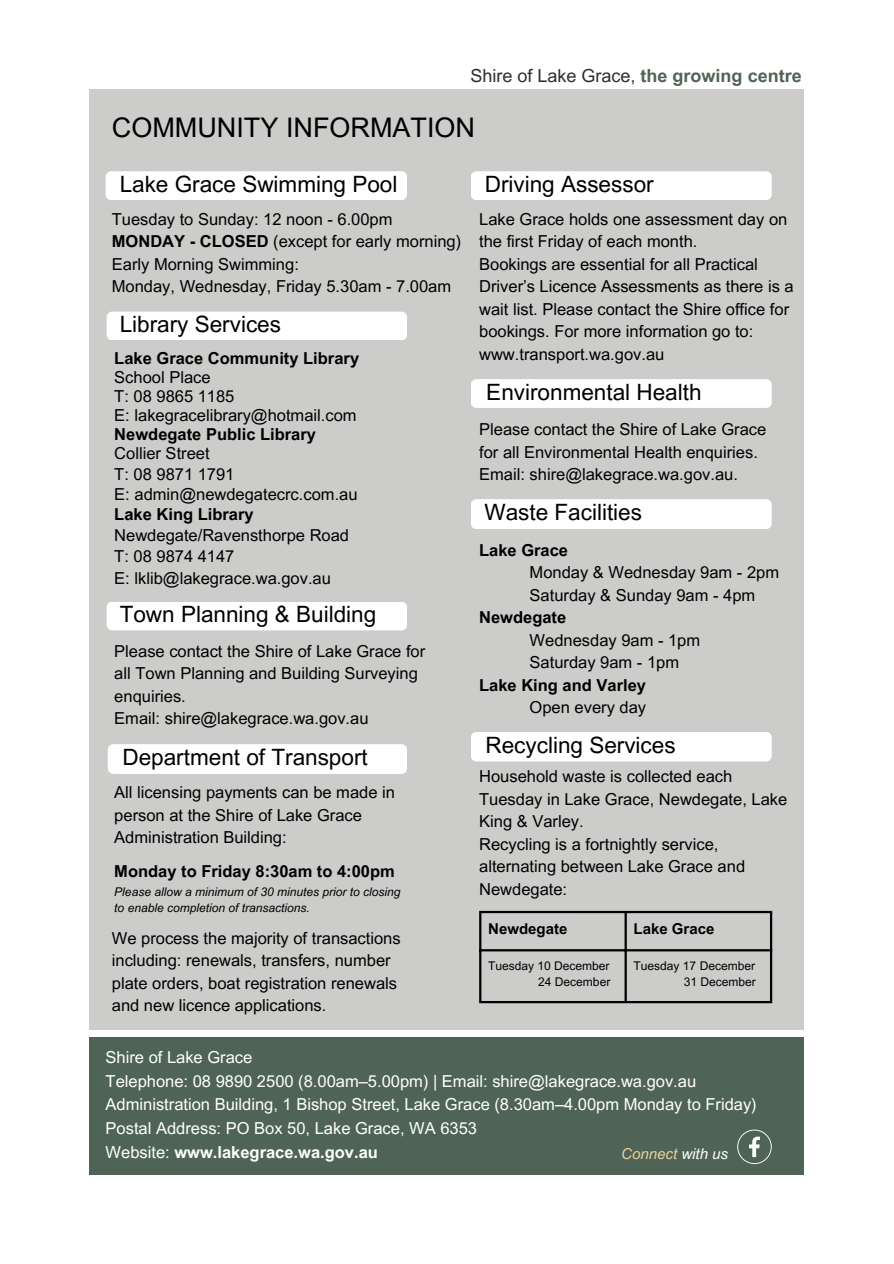
<style>
.page{position:relative;width:894px;height:1264px;background:#fff}
.page>*{position:absolute;margin:0;border:0;box-sizing:border-box;transform-origin:0 0}
.t1{font:27px "Arial MT Pro";color:#000}
.t2{font:22.5px "Arial MT Pro";color:#000}
.t3{font:18px "Arial MT Pro";color:#2e2e2a}
.t4{font:16.5px/22.5px "Arial MT Pro";color:#000}
.t5{font:16.5px/23.7px "Arial MT Pro";color:#fff}
.t6{font:700 16.5px "Arial MT Pro";color:#000}
.t7{font:700 15px "Arial MT Pro";color:#000}
.t8{font:italic 15px "Arial MT Pro";color:#ead19f}
.t9{font:italic 12px "Arial MT Pro";color:#000}
.t10{font:12px "Arial MT Pro";color:#000}
.s1{font-weight:700;color:#4f6456}
.s2{font-weight:700}
.s3{color:#fff}
</style>
<div class="page">
<div style="left:89px;top:1036px;width:715px;height:138px;background:#4f6456"></div>
<svg style="left:737px;top:1129px;width:34px;height:35px"></svg>
<div style="left:89px;top:89px;width:715px;height:941px;background:#cccccb"></div>
<div style="left:471px;top:171px;width:300px;height:29px;background:#fff"></div>
<div style="left:107px;top:311px;width:300px;height:29px;background:#fff"></div>
<div style="left:106px;top:171px;width:301px;height:29px;background:#fff"></div>
<div style="left:108px;top:744px;width:299px;height:30px;background:#fff"></div>
<div style="left:107px;top:602px;width:300px;height:28px;background:#fff"></div>
<div style="left:471px;top:379px;width:300px;height:29px;background:#fff"></div>
<div style="left:471px;top:499px;width:300px;height:30px;background:#fff"></div>
<div style="left:471px;top:732px;width:300px;height:29px;background:#fff"></div>
<hr style="left:479px;top:913px;width:2px;height:87px;background:#000">
<hr style="left:624px;top:913px;width:2px;height:87px;background:#000">
<hr style="left:769px;top:913px;width:3px;height:87px;background:#000">
<hr style="left:479px;top:910px;width:293px;height:3px;background:#000">
<hr style="left:479px;top:949px;width:293px;height:2px;background:#000">
<hr style="left:479px;top:1000px;width:293px;height:3px;background:#000">
<h2 class="t3" style="left:470px;top:69px;width:333px">Shire of Lake Grace, <span class="s1">the growing centre</span></h2>
<h4 class="t1" style="left:112px;top:117px;width:364px">COMMUNITY INFORMATION</h4>
<h3 class="t2" style="left:120px;top:176px;width:279px">Lake Grace Swimming Pool</h3>
<h2 class="t2" style="left:484px;top:176px;width:170px">Driving Assessor</h2>
<h4 class="t4" style="left:112px;top:210px;width:351px">Tuesday to Sunday: 12 noon - 6.00pm <span class="s2">MONDAY - CLOSED</span> (except for early morning)<br>Early Morning Swimming:<br>Monday, Wednesday, Friday 5.30am - 7.00am</h4>
<h4 class="t2" style="left:120px;top:316px;width:163px">Library Services</h4>
<h2 class="t4" style="left:114px;top:350px;width:246px;line-height:20.1px"><span class="s2">Lake Grace Community Library<br></span>School Place<br>T: 08 9865 1185<br>E: lakegracelibrary@hotmail.com<br><span class="s2">Newdegate Public Library<br></span>Collier Street<br>T: 08 9871 1791<br>E: admin@newdegatecrc.com.au<br><span class="s2">Lake King Library<br></span>Newdegate/Ravensthorpe Road<br>T: 08 9874 4147<br>E: lklib@lakegrace.wa.gov.au</h2>
<h4 class="t2" style="left:120px;top:606px;width:258px">Town Planning &amp; Building</h4>
<h4 class="t4" style="left:114px;top:641px;width:312px">Please contact the Shire of Lake Grace for all Town Planning and Building Surveying enquiries.<br>Email: shire@lakegrace.wa.gov.au</h4>
<h2 class="t4" style="left:479px;top:210px;width:316px">Lake Grace holds one assessment day on the first Friday of each month.<br>Bookings are essential for all Practical Driver’s Licence Assessments as there is a wait list. Please contact the Shire office for bookings. For more information go to: www.transport.wa.gov.au</h2>
<p class="t2" style="left:486px;top:383px;width:217px">Environmental Health</p>
<p class="t4" style="left:479px;top:420px;width:288px">Please contact the Shire of Lake Grace for all Environmental Health enquiries.<br>Email: shire@lakegrace.wa.gov.au.</p>
<p class="t2" style="left:484px;top:503px;width:159px">Waste Facilities</p>
<p class="t6" style="left:479px;top:543px;width:90px">Lake Grace</p>
<p class="t4" style="left:529px;top:563px;width:251px">Monday &amp; Wednesday 9am - 2pm</p>
<p class="t4" style="left:529px;top:585px;width:227px">Saturday &amp; Sunday 9am - 4pm</p>
<p class="t6" style="left:479px;top:611px;width:89px">Newdegate</p>
<p class="t4" style="left:529px;top:630px;width:172px">Wednesday 9am - 1pm</p>
<p class="t4" style="left:529px;top:653px;width:151px">Saturday 9am - 1pm</p>
<p class="t6" style="left:479px;top:678px;width:168px">Lake King and Varley</p>
<p class="t4" style="left:529px;top:698px;width:118px">Open every day</p>
<p class="t2" style="left:485px;top:736px;width:192px">Recycling Services</p>
<p class="t4" style="left:479px;top:767px;width:309px">Household waste is collected each<br>Tuesday in Lake Grace, Newdegate, Lake<br>King &amp; Varley.<br>Recycling is a fortnightly service, alternating between Lake Grace and</p>
<p class="t2" style="left:122px;top:748px;width:247px">Department of Transport</p>
<h2 class="t4" style="left:114px;top:783px;width:282px">All licensing payments can be made in person at the Shire of Lake Grace<br>Administration Building:</h2>
<h4 class="t6" style="left:114px;top:865px;width:282px">Monday to Friday 8:30am to 4:00pm</h4>
<p class="t9" style="left:114px;top:887px;width:288px">Please allow a minimum of 30 minutes prior to closing</p>
<p class="t4" style="left:479px;top:879px;width:89px">Newdegate:</p>
<p class="t9" style="left:114px;top:903px;width:197px">to enable completion of transactions.</p>
<h4 class="t4" style="left:112px;top:929px;width:290px">We process the majority of transactions including: renewals, transfers, number plate orders, boat registration renewals and new licence applications.</h4>
<h1 class="t7" style="left:488px;top:923px;width:81px">Newdegate</h1>
<h2 class="t7" style="left:633px;top:923px;width:82px">Lake Grace</h2>
<h2 class="t10" style="left:488px;top:961px;width:123px">Tuesday 10 December</h2>
<h4 class="t10" style="left:538px;top:977px;width:74px">24 December</h4>
<h2 class="t10" style="left:633px;top:961px;width:123px">Tuesday 17 December</h2>
<h4 class="t10" style="left:683px;top:977px;width:74px">31 December</h4>
<h4 class="t5" style="left:106px;top:1047px;width:652px">Shire of Lake Grace<br>Telephone: 08 9890 2500 (8.00am–5.00pm) | Email: shire@lakegrace.wa.gov.au Administration Building, 1 Bishop Street, Lake Grace (8.30am–4.00pm Monday to Friday)<br>Postal Address: PO Box 50, Lake Grace, WA 6353<br>Website: <span class="s2">www.lakegrace.wa.gov.au</span></h4>
<h4 class="t8" style="left:621px;top:1147px;width:108px">Connect <span class="s3">with us</span></h4>
</div>
